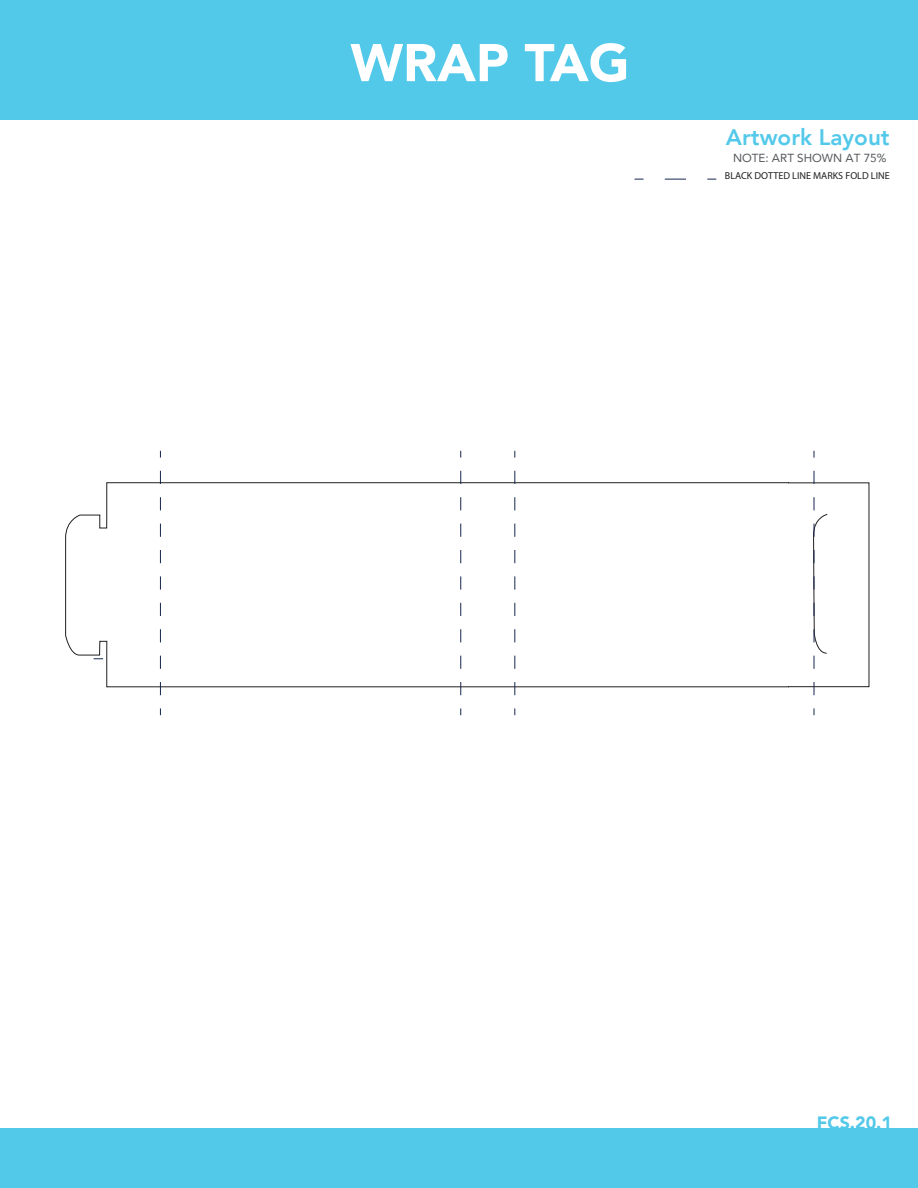
<style>
.page{position:relative;width:918px;height:1188px;background:#fff}
.page>*{position:absolute;margin:0;border:0;box-sizing:border-box;transform-origin:0 0}
.t1{font:900 52.5px "Avenir";color:#fff}
.t2{font:800 22.5px "Avenir";color:#53c9ea}
.t3{font:900 17.85px "Avenir";color:#53c9ea}
.t4{font:11.7px "Avenir";color:#54575a}
.t5{font:10.05px "Myriad Pro";color:#231f20}
</style>
<div class="page">
<div style="left:0;top:1129px;width:918px;height:59px;background:#53c9ea"></div>
<div style="left:0;top:0;width:918px;height:119px;background:#53c9ea"></div>
<svg style="left:664px;top:179px;width:22px;height:1px"></svg>
<svg style="left:65px;top:482px;width:805px;height:205px"></svg>
<svg style="left:160px;top:471px;width:1px;height:225px"></svg>
<svg style="left:460px;top:471px;width:1px;height:225px"></svg>
<svg style="left:515px;top:471px;width:1px;height:225px"></svg>
<svg style="left:813px;top:471px;width:15px;height:225px"></svg>
<h1 class="t1" style="left:351px;top:18px;width:280px">WRAP TAG</h1>
<h2 class="t2" style="left:726px;top:119px;width:165px">Artwork Layout</h2>
<p class="t5" style="left:725px;top:170px;width:166px">BLACK DOTTED LINE MARKS FOLD LINE</p>
<p class="t4" style="left:733px;top:149px;width:155px">NOTE: ART SHOWN AT 75%</p>
<h3 class="t3" style="left:817px;top:1107px;width:77px">FCS.20.1</h3>
</div>
